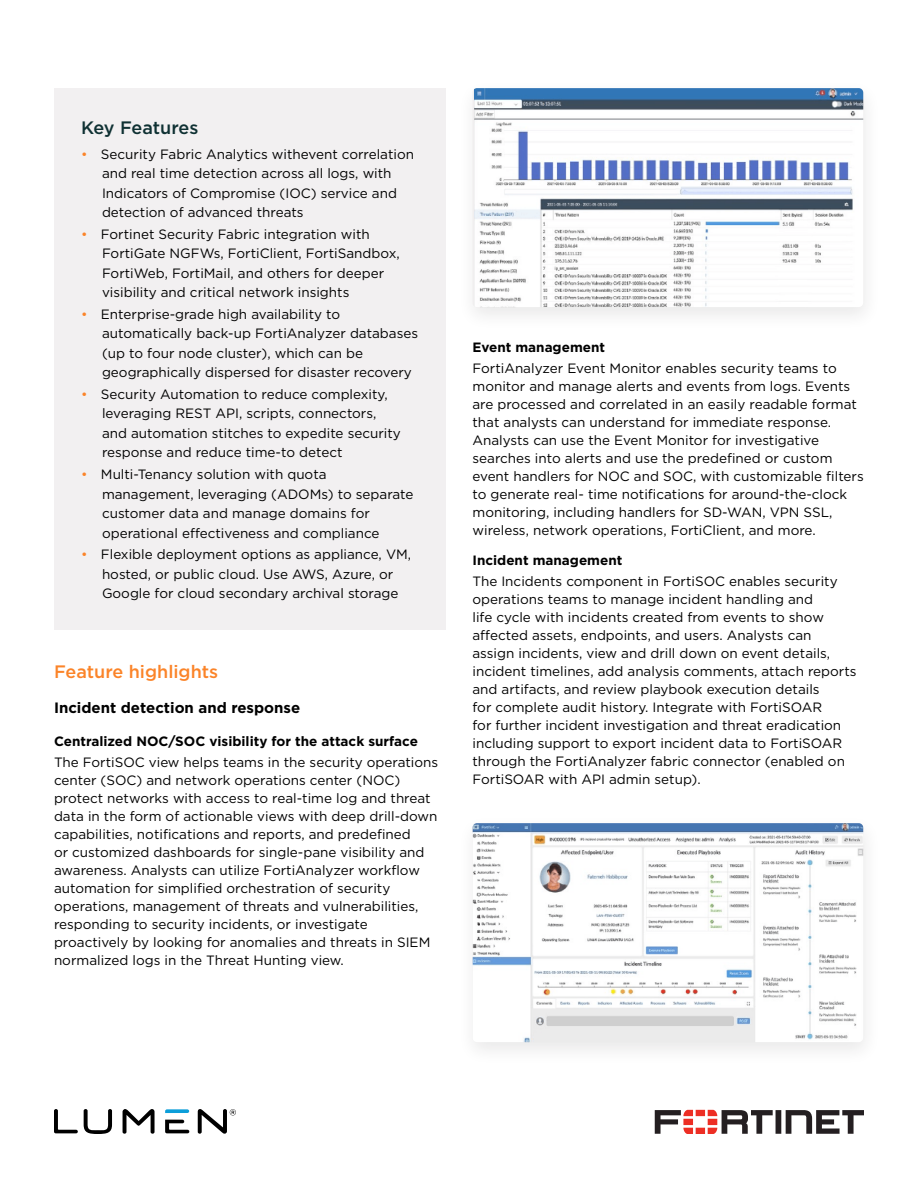
<style>
.page{position:relative;width:918px;height:1188px;background:#fff}
.page>*{position:absolute;margin:0;border:0;box-sizing:border-box;transform-origin:0 0}
.Heading{font:500 18px "Gotham";color:#fb8429}
.Heading_-_Call_Out_Box{font:500 18px "Gotham";letter-spacing:-.005em;color:#0f3133}
.Heading_-_Sub{font:700 15px "Gotham";color:#000}
.Body_Copy{font:13.5px/18px "Gotham";color:#000}
.Heading_-_Sub-2{font:700 13.5px "Gotham";color:#000}
.s1{color:#fb8429}
</style>
<div class="page">
<svg style="left:54px;top:1109px;width:24px;height:24px"></svg>
<svg style="left:84px;top:1109px;width:28px;height:25px"></svg>
<svg style="left:123px;top:1109px;width:32px;height:25px"></svg>
<svg style="left:165px;top:1109px;width:24px;height:4px"></svg>
<svg style="left:165px;top:1120px;width:24px;height:13px"></svg>
<svg style="left:198px;top:1109px;width:38px;height:25px"></svg>
<svg style="left:655px;top:1110px;width:209px;height:24px"></svg>
<div style="left:457px;top:814px;width:424px;height:252px;background:#231f20;opacity:.1"></div>
<img style="left:472px;top:823px;width:391px;height:219px">
<div style="left:54px;top:88px;width:392px;height:541px;background:#f2f0f1"></div>
<div style="left:457px;top:79px;width:424px;height:252px;background:#231f20;opacity:.1"></div>
<img style="left:474px;top:88px;width:389px;height:219px">
<p class="Heading_-_Call_Out_Box" style="left:81px;top:115px;width:119px">Key Features</p>
<p class="Body_Copy" style="left:102px;top:144px;width:314px;line-height:19.5px;text-indent:-21px"><span class="s1">•</span> Security Fabric Analytics withevent correlation and real time detection across all logs, with Indicators of Compromise (IOC) service and detection of advanced threats</p>
<p class="Body_Copy" style="left:102px;top:224px;width:299px;line-height:19.5px;text-indent:-21px"><span class="s1">•</span> Fortinet Security Fabric integration with FortiGate NGFWs, FortiClient, FortiSandbox, FortiWeb, FortiMail, and others for deeper visibility and critical network insights</p>
<p class="Body_Copy" style="left:102px;top:304px;width:318px;line-height:19.5px;text-indent:-21px"><span class="s1">•</span> Enterprise-grade high availability to automatically back-up FortiAnalyzer databases (up to four node cluster), which can be geographically dispersed for disaster recovery</p>
<p class="Body_Copy" style="left:102px;top:384px;width:300px;line-height:19.5px;text-indent:-21px"><span class="s1">•</span> Security Automation to reduce complexity, leveraging REST API, scripts, connectors, and automation stitches to expedite security response and reduce time-to detect</p>
<p class="Body_Copy" style="left:102px;top:464px;width:313px;line-height:19.5px;text-indent:-21px"><span class="s1">•</span> Multi-Tenancy solution with quota management, leveraging (ADOMs) to separate customer data and manage domains for operational effectiveness and compliance</p>
<p class="Body_Copy" style="left:102px;top:545px;width:311px;line-height:19.5px;text-indent:-21px"><span class="s1">•</span> Flexible deployment options as appliance, VM, hosted, or public cloud. Use AWS, Azure, or<br>Google for cloud secondary archival storage</p>
<p class="Heading" style="left:54px;top:659px;width:166px">Feature highlights</p>
<p class="Heading_-_Sub" style="left:54px;top:698px;width:248px">Incident detection and response</p>
<p class="Heading_-_Sub-2" style="left:54px;top:732px;width:365px">Centralized NOC/SOC visibility for the attack surface</p>
<p class="Body_Copy" style="left:54px;top:753px;width:386px">The FortiSOC view helps teams in the security operations center (SOC) and network operations center (NOC) protect networks with access to real-time log and threat data in the form of actionable views with deep drill-down capabilities, notifications and reports, and predefined<br>or customized dashboards for single-pane visibility and awareness. Analysts can utilize FortiAnalyzer workflow automation for simplified orchestration of security operations, management of threats and vulnerabilities, responding to security incidents, or investigate proactively by looking for anomalies and threats in SIEM normalized logs in the Threat Hunting view.</p>
<p class="Heading_-_Sub-2" style="left:472px;top:338px;width:134px">Event management</p>
<p class="Body_Copy" style="left:472px;top:359px;width:393px">FortiAnalyzer Event Monitor enables security teams to monitor and manage alerts and events from logs. Events are processed and correlated in an easily readable format that analysts can understand for immediate response.<br>Analysts can use the Event Monitor for investigative searches into alerts and use the predefined or custom event handlers for NOC and SOC, with customizable filters to generate real- time notifications for around-the-clock monitoring, including handlers for SD-WAN, VPN SSL, wireless, network operations, FortiClient, and more.</p>
<p class="Heading_-_Sub-2" style="left:472px;top:551px;width:151px">Incident management</p>
<p class="Body_Copy" style="left:472px;top:572px;width:386px">The Incidents component in FortiSOC enables security operations teams to manage incident handling and<br>life cycle with incidents created from events to show affected assets, endpoints, and users. Analysts can assign incidents, view and drill down on event details, incident timelines, add analysis comments, attach reports and artifacts, and review playbook execution details<br>for complete audit history. Integrate with FortiSOAR<br>for further incident investigation and threat eradication including support to export incident data to FortiSOAR through the FortiAnalyzer fabric connector (enabled on FortiSOAR with API admin setup).</p>
</div>
